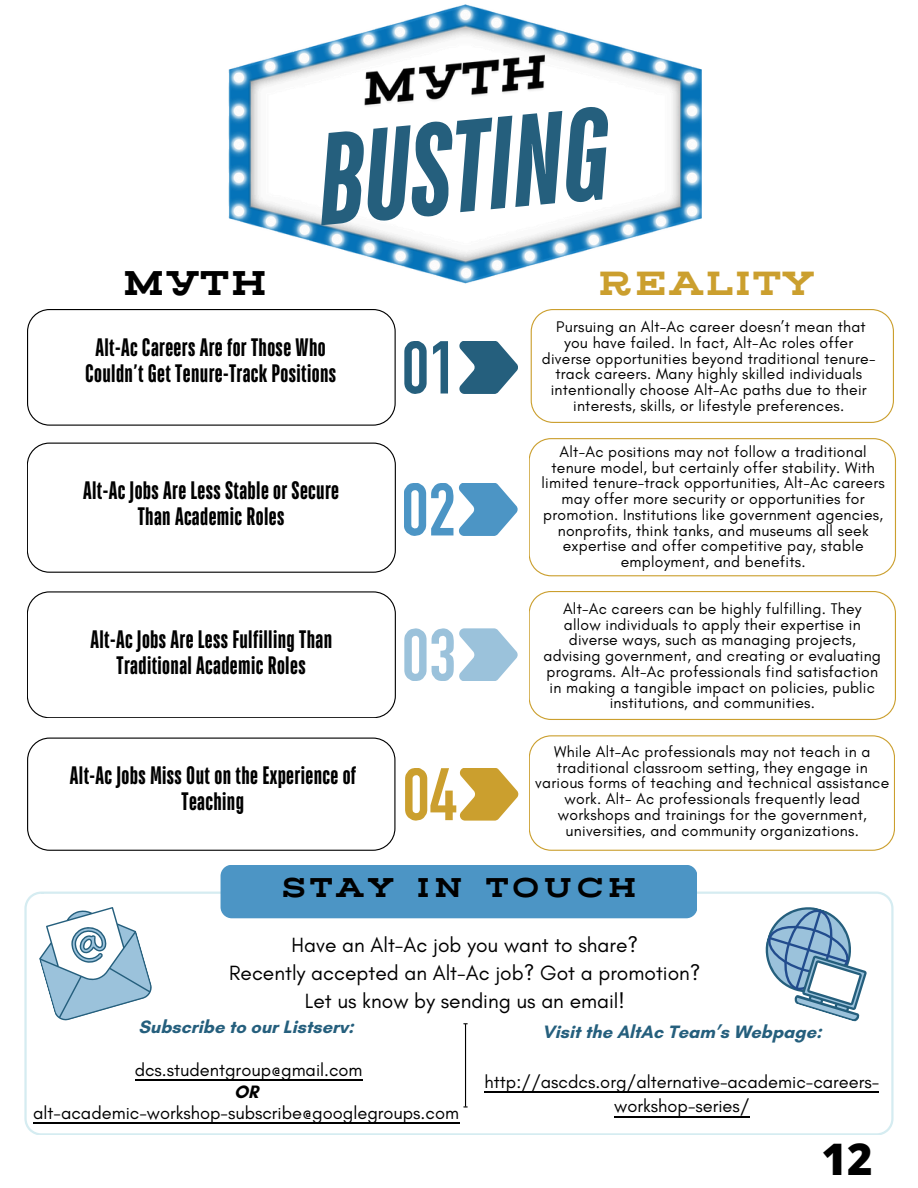
<style>
.page{position:relative;width:918px;height:1188px;background:#fff}
.page>*{position:absolute;margin:0;border:0;box-sizing:border-box;transform-origin:0 0}
.t1{font:italic 700 130.35px "TT Bluescreens";color:#255f7d}
.t2{font:800 43.5px "Open Sans";color:#000}
.t3{font:700 34.2px "Rodeqa Slab 4 F Semi";color:#000}
.t4{font:700 33.3px "Rodeqa Slab 4 F Semi";letter-spacing:.015em;color:#cb9f2e}
.t5{font:700 27px "Rodeqa Slab 4 F Semi";letter-spacing:.105em;color:#000}
.t6{font:700 25.2px/25.8px "TT Bluescreens";letter-spacing:.015em;color:#000;text-align:center}
.t7{font:21px/28.2px "Glacial Indifference";color:#000;text-align:center}
.t8{font:18.3px/24.8px "Glacial Indifference";color:#000;text-align:center}
.t9{font:700 18.3px "Glacial Indifference";color:#255f7d}
.t10{font:700 18.3px "Glacial Indifference";color:#000}
.t11{font:15.75px/15.8px "Glacial Indifference";letter-spacing:.015em;color:#000;text-align:center}
</style>
<div class="page">
<svg style="left:529px;top:591px;width:367px;height:129px"></svg>
<div style="left:26px;top:590px;width:371px;height:129px;border:2px solid #000;border-radius:22px"></div>
<svg style="left:404px;top:628px;width:114px;height:53px"></svg>
<svg style="left:529px;top:735px;width:366px;height:116px"></svg>
<div style="left:26px;top:736px;width:371px;height:116px;border:2px solid #000;border-radius:22px"></div>
<svg style="left:405px;top:768px;width:114px;height:53px"></svg>
<svg style="left:530px;top:309px;width:364px;height:114px"></svg>
<svg style="left:529px;top:438px;width:367px;height:139px"></svg>
<div style="left:26px;top:441px;width:371px;height:133px;border:2px solid #000;border-radius:23px"></div>
<div style="left:26px;top:308px;width:371px;height:119px;border:2px solid #000;border-radius:23px"></div>
<svg style="left:404px;top:341px;width:23px;height:53px"></svg>
<svg style="left:433px;top:341px;width:15px;height:53px"></svg>
<svg style="left:459px;top:341px;width:59px;height:53px"></svg>
<svg style="left:404px;top:483px;width:114px;height:53px"></svg>
<img style="left:228px;top:4px;width:474px;height:280px">
<img style="left:356px;top:52px;width:198px;height:65px">
<svg style="left:24px;top:887px;width:870px;height:248px"></svg>
<hr style="left:465px;top:1024px;width:1px;height:83px;background:#000">
<div style="left:221px;top:865px;width:476px;height:53px;background:#4c95c5"></div>
<svg style="left:39px;top:907px;width:114px;height:115px"></svg>
<svg style="left:761px;top:902px;width:106px;height:120px"></svg>
<hr style="left:485px;top:1091px;width:394px;height:1px;background:#000">
<hr style="left:614px;top:1116px;width:136px;height:1px;background:#000">
<hr style="left:135px;top:1079px;width:228px;height:1px;background:#000">
<hr style="left:33px;top:1122px;width:426px;height:1px;background:#000">
<h5 class="t3" style="left:122px;top:269px;width:147px">Myth</h5>
<p class="t1" style="left:307px;top:118px;width:293px;rotate:-5deg">BUSTING</p>
<h5 class="t4" style="left:597px;top:270px;width:219px">REALITY</h5>
<p class="t6" style="left:85px;top:336px;width:253px">Alt-AcCareersAre for Those Who<br>Couldn’tGet Tenure-TrackPositions</p>
<p class="t6" style="left:83px;top:478px;width:258px">Alt-Ac JobsAre Less Stable or Secure<br>ThanAcademicRoles</p>
<h5 class="t6" style="left:90px;top:628px;width:243px">Alt-Ac JobsAre Less Fulfilling Than<br>Traditional AcademicRoles</h5>
<p class="t6" style="left:70px;top:763px;width:288px">Alt-Ac Jobs MissOut on the Experience of<br>Teaching</p>
<h1 class="t11" style="left:542px;top:319px;width:335px">Pursuing an Alt-Ac career doesn’t mean that you have failed. In fact, Alt-Ac roles offer diverse opportunities beyond traditional tenure&shy;track careers. Many highly skilled individuals intentionally choose Alt-Ac paths due to their interests, skills, or lifestyle preferences.</h1>
<h2 class="t11" style="left:542px;top:443px;width:345px">Alt-Ac positions may not follow a traditional tenure model, but certainly offer stability. With limited tenure-track opportunities, Alt-Ac careers may offer more security or opportunities for promotion. Institutions like government agencies, nonprofits, think tanks, and museums all seek expertise and offer competitive pay, stable employment, and benefits.</h2>
<h3 class="t11" style="left:544px;top:600px;width:339px">Alt-Ac careers can be highly fulfilling. They allow individuals to apply their expertise in diverse ways, such as managing projects, advising government, and creating or evaluating programs. Alt-Ac professionals find satisfaction in making a tangible impact on policies, public institutions, and communities.</h3>
<p class="t11" style="left:535px;top:743px;width:356px">While Alt-Ac professionals may not teach in a traditional classroom setting, they engage in various forms of teaching and technical assistance work. Alt- Ac professionals frequently lead workshops and trainings for the government, universities, and community organizations.</p>
<h5 class="t5" style="left:281px;top:877px;width:358px">STAY IN TOUCH</h5>
<p class="t7" style="left:229px;top:930px;width:473px">Have an Alt-Ac job you want to share?<br>Recently accepted an Alt-Ac job? Got a promotion?<br>Let us know by sending us an email!</p>
<p class="t9" style="left:139px;top:1016px;width:217px">Subscribe to our Listserv:</p>
<p class="t8" style="left:135px;top:1057px;width:229px">dcs.studentgroup@gmail.com</p>
<h4 class="t10" style="left:234px;top:1080px;width:26px">OR</h4>
<h6 class="t8" style="left:33px;top:1100px;width:427px">alt-academic-workshop-subscribe@googlegroups.com</h6>
<p class="t9" style="left:542px;top:1021px;width:281px">Visit the AltAc Team’s Webpage:</p>
<p class="t8" style="left:485px;top:1069px;width:396px">http://ascdcs.org/alternative-academic-careers&shy;workshop-series/</p>
<p class="t2" style="left:822px;top:1128px;width:52px">12</p>
</div>
